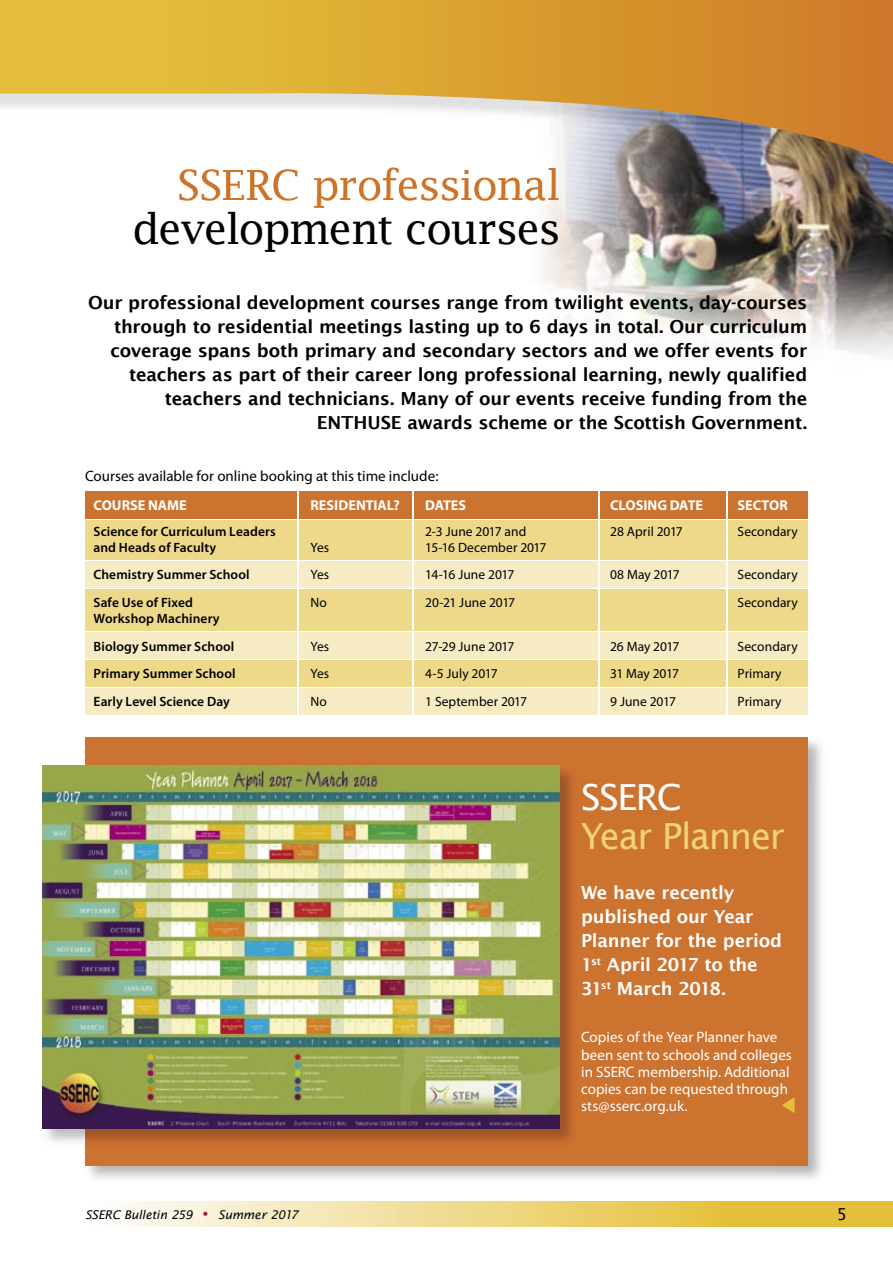
<style>
.page{position:relative;width:893px;height:1263px;background:#fff}
.page>*{position:absolute;margin:0;border:0;box-sizing:border-box;transform-origin:0 0}
.t1{font:42px "Lucida Fax";letter-spacing:-.04em;color:#000}
.t2{font:42px "Lucida Fax";letter-spacing:-.04em;color:#cd742a}
.t3{font:36px "Lucida Sans";letter-spacing:-.035em;color:#edd477}
.t4{font:36px "Lucida Sans";letter-spacing:-.035em;color:#fff}
.t5{font:600 18px/24px "Lucida Sans";letter-spacing:-.015em;color:#000;text-align:right}
.t6{font:600 18px/24px "Lucida Sans";letter-spacing:-.015em;color:#fff}
.t7{font:16.5px "Lucida Sans";color:#000}
.t8{font:15px/17.2px "Myriad Pro";color:#fff}
.t9{font:15px "Myriad Pro";color:#000}
.t10{font:700 14.25px "Myriad Pro";color:#fff}
.t11{font:13.5px "Myriad Pro";letter-spacing:.005em;color:#000}
.t12{font:600 13.5px/27.8px "Myriad Pro";letter-spacing:.01em;color:#000}
.t13{font:13.5px "Myriad Pro";letter-spacing:-.02em;color:#000}
.t14{font:13.5px "Myriad Pro";letter-spacing:-.025em;color:#000}
.t15{font:italic 12px "Lucida Sans";letter-spacing:-.01em;color:#000}
.s1{font-style:normal;font-size:28.5px;color:#a9192d}
</style>
<div class="page">
<img style="left:525px;top:194px;width:368px;height:165px">
<img style="left:808px;top:740px;width:14px;height:44px">
<img style="left:774px;top:784px;width:48px;height:395px">
<img style="left:85px;top:1165px;width:689px;height:14px">
<div style="left:85px;top:737px;width:723px;height:428px;background:#cd7330"></div>
<div style="left:85px;top:520px;width:723px;height:192px;background:#eed98b"></div>
<div style="left:85px;top:491px;width:723px;height:27px;background:#cd7330"></div>
<div style="left:85px;top:687px;width:723px;height:28px;background:#f7ebc3"></div>
<div style="left:85px;top:632px;width:723px;height:28px;background:#f7ebc3"></div>
<div style="left:85px;top:561px;width:723px;height:28px;background:#f7ebc3"></div>
<hr style="left:85px;top:560px;width:723px;height:1px;background:#fff">
<hr style="left:85px;top:588px;width:723px;height:1px;background:#fff">
<hr style="left:85px;top:631px;width:723px;height:1px;background:#fff">
<hr style="left:85px;top:659px;width:723px;height:1px;background:#fff">
<hr style="left:85px;top:687px;width:723px;height:1px;background:#fff">
<hr style="left:298px;top:491px;width:1px;height:224px;background:#fff">
<hr style="left:412px;top:491px;width:2px;height:224px;background:#fff">
<hr style="left:598px;top:491px;width:2px;height:224px;background:#fff">
<hr style="left:726px;top:491px;width:1px;height:224px;background:#fff">
<img style="left:42px;top:765px;width:531px;height:378px">
<img style="left:43px;top:765px;width:517px;height:363px">
<svg style="left:782px;top:1097px;width:13px;height:16px"></svg>
<img style="left:560px;top:173px;width:333px;height:21px">
<img style="left:179px;top:173px;width:341px;height:21px">
<img style="left:525px;top:173px;width:35px;height:21px">
<svg style="left:0;top:0;width:893px;height:173px"></svg>
<svg style="left:120px;top:1201px;width:773px;height:26px;background:#eed784"></svg>
<h1 class="t2" style="left:177px;top:161px;width:385px">SSERC professional</h1>
<h1 class="t1" style="left:132px;top:204px;width:430px">development courses</h1>
<p class="t5" style="left:88px;top:290px;width:721px">Our professional development courses range from twilight events, day-courses through to residential meetings lasting up to 6 days in total. Our curriculum coverage spans both primary and secondary sectors and we offer events for teachers as part of their career long professional learning, newly qualified teachers and technicians. Many of our events receive funding from the ENTHUSE awards scheme or the Scottish Government.</p>
<p class="t9" style="left:85px;top:468px;width:355px">Courses available for online booking at this time include:</p>
<p class="t10" style="left:94px;top:497px;width:95px">COURSE NAME</p>
<p class="t10" style="left:310px;top:497px;width:91px">RESIDENTIAL?</p>
<p class="t10" style="left:425px;top:497px;width:43px">DATES</p>
<p class="t10" style="left:610px;top:497px;width:94px">CLOSING DATE</p>
<p class="t10" style="left:738px;top:497px;width:52px">SECTOR</p>
<p class="t12" style="left:94px;top:518px;width:184px">Science for Curriculum Leaders</p>
<p class="t11" style="left:425px;top:524px;width:103px">2-3 June 2017 and</p>
<p class="t11" style="left:610px;top:524px;width:74px">28 April 2017</p>
<p class="t11" style="left:738px;top:524px;width:62px">Secondary</p>
<p class="t12" style="left:94px;top:533px;width:124px">and Heads of Faculty</p>
<p class="t11" style="left:310px;top:540px;width:20px">Yes</p>
<p class="t11" style="left:425px;top:540px;width:123px">15-16 December 2017</p>
<p class="t12" style="left:94px;top:561px;width:158px">Chemistry Summer School</p>
<p class="t11" style="left:310px;top:567px;width:20px">Yes</p>
<p class="t13" style="left:425px;top:567px;width:91px">14-16 June 2017</p>
<p class="t11" style="left:610px;top:567px;width:71px">08 May 2017</p>
<p class="t11" style="left:738px;top:567px;width:62px">Secondary</p>
<p class="t12" style="left:94px;top:589px;width:101px">Safe Use of Fixed</p>
<p class="t11" style="left:310px;top:595px;width:18px">No</p>
<p class="t11" style="left:425px;top:595px;width:91px">20-21 June 2017</p>
<p class="t11" style="left:738px;top:595px;width:62px">Secondary</p>
<p class="t12" style="left:94px;top:605px;width:142px">Workshop Machinery<br>Biology Summer School</p>
<p class="t11" style="left:310px;top:639px;width:20px">Yes</p>
<p class="t11" style="left:425px;top:639px;width:91px">27-29 June 2017</p>
<p class="t11" style="left:610px;top:639px;width:71px">26 May 2017</p>
<p class="t11" style="left:738px;top:639px;width:62px">Secondary</p>
<p class="t12" style="left:94px;top:660px;width:144px">Primary Summer School</p>
<p class="t11" style="left:310px;top:666px;width:20px">Yes</p>
<p class="t11" style="left:425px;top:666px;width:74px">4-5 July 2017</p>
<p class="t14" style="left:610px;top:666px;width:70px">31 May 2017</p>
<p class="t11" style="left:738px;top:666px;width:46px">Primary</p>
<p class="t12" style="left:94px;top:688px;width:138px">Early Level Science Day</p>
<p class="t11" style="left:310px;top:694px;width:18px">No</p>
<p class="t11" style="left:425px;top:694px;width:103px">1 September 2017</p>
<p class="t11" style="left:610px;top:694px;width:67px">9 June 2017</p>
<p class="t11" style="left:738px;top:694px;width:46px">Primary</p>
<h2 class="t4" style="left:581px;top:776px;width:102px">SSERC</h2>
<h2 class="t3" style="left:581px;top:815px;width:205px">Year Planner</h2>
<p class="t6" style="left:581px;top:881px;width:203px">We have recently published our Year<br>Planner for the period<br>1<sup>st</sup> April 2017 to the<br>31<sup>st</sup> March 2018.</p>
<p class="t8" style="left:581px;top:1029px;width:212px">Copies of the Year Planner have been sent to schools and colleges in SSERC membership. Additional copies can be requested through sts@sserc.org.uk.</p>
<p class="t15" style="left:85px;top:1208px;width:215px">SSERC Bulletin 259 <span class="s1">•</span> Summer 2017</p>
<p class="t7" style="left:837px;top:1204px;width:12px">5</p>
</div>
